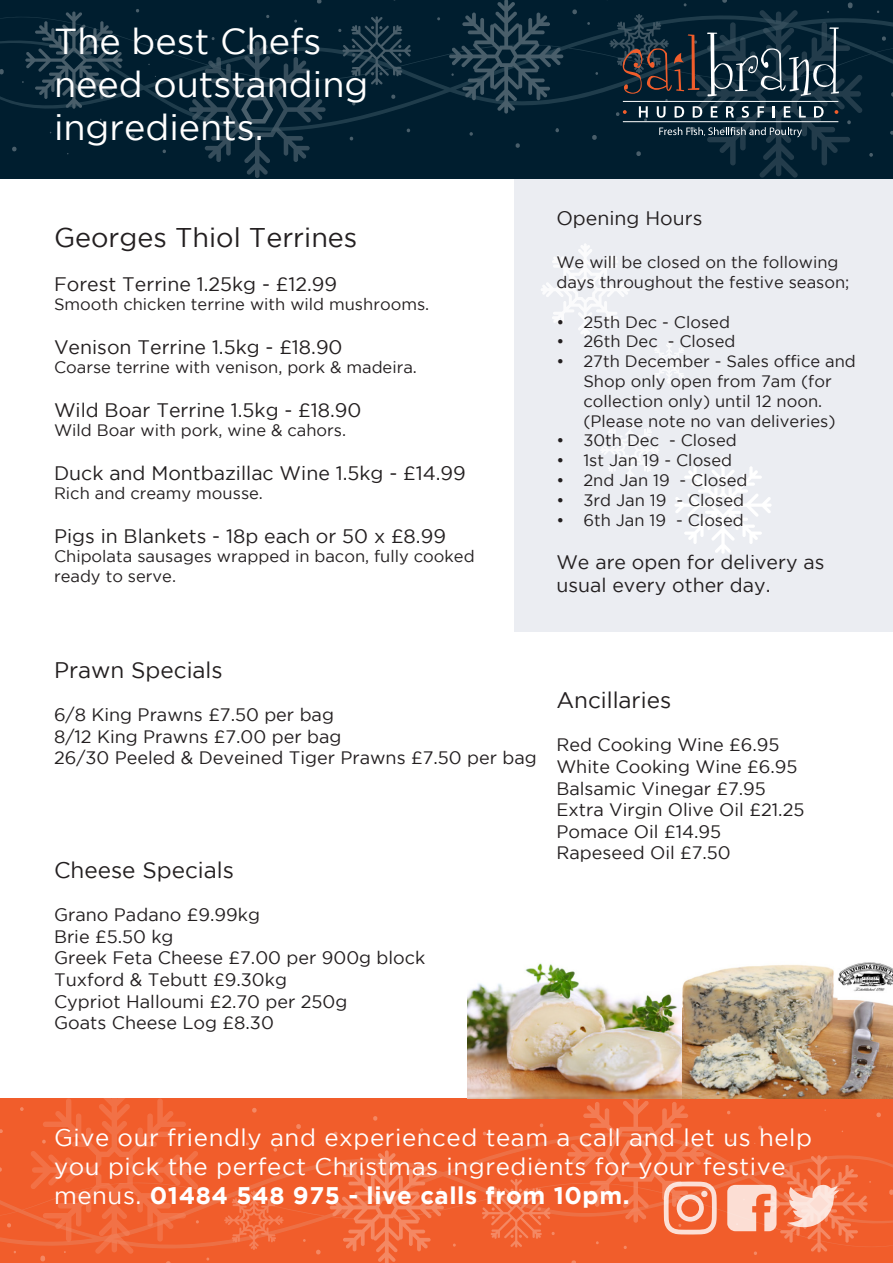
<style>
.page{position:relative;width:893px;height:1263px;background:#fff}
.page>*{position:absolute;margin:0;border:0;box-sizing:border-box;transform-origin:0 0}
.t1{font:36px/43.2px "Gotham";color:#fff}
.t2{font:27px "Gotham";color:#231f20}
.t3{font:24px/28.8px "Gotham";letter-spacing:.025em;color:#fff}
.t4{font:22.5px "Gotham";color:#231f20}
.t5{font:19.5px/23.4px "Gotham";color:#231f20}
.t6{font:18px "Gotham";color:#231f20}
.t7{font:16.5px/19.8px "Gotham";color:#231f20}
.s1{font-weight:700}
</style>
<div class="page">
<div style="left:514px;top:178px;width:379px;height:453px;background:#ebedf2"></div>
<div style="left:0;top:0;width:893px;height:178px;background:#001e2f"></div>
<div style="left:0;top:1099px;width:893px;height:164px;background:#f15d2b"></div>
<svg style="left:0;top:14px;width:893px;height:119px"></svg>
<svg style="left:22px;top:11px;width:101px;height:98px"></svg>
<svg style="left:351px;top:102px;width:5px;height:3px"></svg>
<svg style="left:406px;top:129px;width:5px;height:3px"></svg>
<svg style="left:469px;top:132px;width:4px;height:4px"></svg>
<svg style="left:449px;top:0;width:114px;height:114px"></svg>
<svg style="left:437px;top:17px;width:4px;height:3px"></svg>
<svg style="left:160px;top:122px;width:4px;height:3px"></svg>
<svg style="left:189px;top:37px;width:137px;height:141px"></svg>
<svg style="left:266px;top:15px;width:4px;height:3px"></svg>
<svg style="left:338px;top:16px;width:73px;height:69px"></svg>
<svg style="left:555px;top:128px;width:4px;height:4px"></svg>
<svg style="left:890px;top:92px;width:3px;height:5px"></svg>
<svg style="left:131px;top:134px;width:4px;height:4px"></svg>
<svg style="left:0;top:69px;width:4px;height:5px"></svg>
<svg style="left:391px;top:95px;width:5px;height:4px"></svg>
<svg style="left:317px;top:0;width:5px;height:4px"></svg>
<svg style="left:294px;top:20px;width:4px;height:3px"></svg>
<svg style="left:572px;top:9px;width:5px;height:5px"></svg>
<svg style="left:515px;top:143px;width:5px;height:5px"></svg>
<svg style="left:869px;top:153px;width:4px;height:4px"></svg>
<svg style="left:881px;top:36px;width:6px;height:5px"></svg>
<svg style="left:12px;top:147px;width:5px;height:4px"></svg>
<svg style="left:0;top:1131px;width:893px;height:119px"></svg>
<svg style="left:224px;top:1190px;width:60px;height:60px"></svg>
<svg style="left:537px;top:1158px;width:4px;height:4px"></svg>
<svg style="left:482px;top:1131px;width:5px;height:4px"></svg>
<svg style="left:419px;top:1128px;width:5px;height:4px"></svg>
<svg style="left:294px;top:1189px;width:4px;height:3px"></svg>
<svg style="left:330px;top:1150px;width:114px;height:113px"></svg>
<svg style="left:452px;top:1243px;width:4px;height:3px"></svg>
<svg style="left:729px;top:1139px;width:4px;height:3px"></svg>
<svg style="left:623px;top:1246px;width:4px;height:3px"></svg>
<svg style="left:482px;top:1179px;width:73px;height:68px"></svg>
<svg style="left:273px;top:1148px;width:5px;height:4px"></svg>
<svg style="left:245px;top:1142px;width:4px;height:3px"></svg>
<svg style="left:333px;top:1132px;width:5px;height:4px"></svg>
<svg style="left:252px;top:1108px;width:5px;height:4px"></svg>
<svg style="left:0;top:1167px;width:3px;height:5px"></svg>
<svg style="left:758px;top:1126px;width:4px;height:4px"></svg>
<svg style="left:889px;top:1189px;width:4px;height:6px"></svg>
<svg style="left:497px;top:1165px;width:5px;height:4px"></svg>
<svg style="left:539px;top:1123px;width:5px;height:4px"></svg>
<svg style="left:571px;top:1260px;width:5px;height:3px"></svg>
<svg style="left:595px;top:1241px;width:4px;height:3px"></svg>
<svg style="left:316px;top:1250px;width:5px;height:4px"></svg>
<svg style="left:373px;top:1116px;width:5px;height:4px"></svg>
<svg style="left:296px;top:1124px;width:5px;height:5px"></svg>
<svg style="left:20px;top:1107px;width:4px;height:4px"></svg>
<svg style="left:6px;top:1223px;width:6px;height:4px"></svg>
<svg style="left:30px;top:1098px;width:180px;height:165px"></svg>
<svg style="left:876px;top:1112px;width:5px;height:5px"></svg>
<svg style="left:727px;top:1155px;width:144px;height:100px"></svg>
<svg style="left:567px;top:1099px;width:150px;height:135px"></svg>
<svg style="left:675px;top:457px;width:97px;height:97px"></svg>
<svg style="left:600px;top:421px;width:59px;height:59px"></svg>
<svg style="left:650px;top:342px;width:39px;height:42px"></svg>
<svg style="left:541px;top:244px;width:89px;height:92px"></svg>
<img style="left:468px;top:962px;width:425px;height:137px">
<svg style="left:587px;top:0;width:276px;height:178px"></svg>
<p class="t1" style="left:54px;top:19px;width:316px">The best Chefs need outstanding ingredients.</p>
<p class="t2" style="left:54px;top:223px;width:305px">Georges Thiol Terrines</p>
<p class="t5" style="left:54px;top:272px;width:285px">Forest Terrine 1.25kg - £12.99</p>
<p class="t7" style="left:54px;top:294px;width:377px">Smooth chicken terrine with wild mushrooms.</p>
<p class="t5" style="left:54px;top:335px;width:290px">Venison Terrine 1.5kg - £18.90</p>
<p class="t7" style="left:54px;top:357px;width:364px">Coarse terrine with venison, pork &amp; madeira.</p>
<p class="t5" style="left:54px;top:398px;width:309px">Wild Boar Terrine 1.5kg - £18.90</p>
<p class="t7" style="left:54px;top:420px;width:294px">Wild Boar with pork, wine &amp; cahors.</p>
<p class="t5" style="left:54px;top:461px;width:413px">Duck and Montbazillac Wine 1.5kg - £14.99</p>
<p class="t7" style="left:54px;top:483px;width:211px">Rich and creamy mousse.</p>
<p class="t5" style="left:54px;top:524px;width:393px">Pigs in Blankets - 18p each or 50 x £8.99</p>
<p class="t7" style="left:54px;top:546px;width:422px">Chipolata sausages wrapped in bacon, fully cooked ready to serve.</p>
<p class="t5" style="left:556px;top:206px;width:148px">Opening Hours</p>
<p class="t7" style="left:556px;top:252px;width:295px">We will be closed on the following days throughout the festive season;</p>
<p class="t7" style="left:556px;top:311px;width:175px">• 25th Dec - Closed</p>
<p class="t7" style="left:556px;top:331px;width:181px">• 26th Dec - Closed</p>
<p class="t7" style="left:556px;top:351px;width:301px;text-align:center">• 27th December - Sales office and<br>Shop only open from 7am (for collection only) until 12 noon. (Please note no van deliveries)</p>
<p class="t7" style="left:556px;top:430px;width:182px">• 30th Dec - Closed</p>
<p class="t7" style="left:556px;top:450px;width:177px">• 1st Jan 19 - Closed</p>
<p class="t7" style="left:556px;top:470px;width:193px">• 2nd Jan 19 - Closed</p>
<p class="t7" style="left:556px;top:490px;width:189px">• 3rd Jan 19 - Closed</p>
<p class="t7" style="left:556px;top:509px;width:189px">• 6th Jan 19 - Closed</p>
<p class="t5" style="left:556px;top:550px;width:270px">We are open for delivery as usual every other day.</p>
<p class="t4" style="left:54px;top:658px;width:170px">Prawn Specials</p>
<p class="t6" style="left:54px;top:705px;width:281px">6/8 King Prawns £7.50 per bag</p>
<p class="t6" style="left:54px;top:726px;width:289px">8/12 King Prawns £7.00 per bag</p>
<p class="t6" style="left:54px;top:748px;width:484px">26/30 Peeled &amp; Deveined Tiger Prawns £7.50 per bag</p>
<p class="t4" style="left:54px;top:857px;width:181px">Cheese Specials</p>
<p class="t6" style="left:54px;top:905px;width:208px">Grano Padano £9.99kg</p>
<p class="t6" style="left:54px;top:926px;width:121px">Brie £5.50 kg</p>
<p class="t6" style="left:54px;top:948px;width:373px">Greek Feta Cheese £7.00 per 900g block</p>
<p class="t6" style="left:54px;top:969px;width:234px">Tuxford &amp; Tebutt £9.30kg</p>
<p class="t6" style="left:54px;top:991px;width:295px">Cypriot Halloumi £2.70 per 250g</p>
<p class="t6" style="left:54px;top:1013px;width:221px">Goats Cheese Log £8.30</p>
<p class="t4" style="left:556px;top:688px;width:116px">Ancillaries</p>
<p class="t6" style="left:556px;top:735px;width:225px">Red Cooking Wine £6.95</p>
<p class="t6" style="left:556px;top:757px;width:243px">White Cooking Wine £6.95</p>
<p class="t6" style="left:556px;top:778px;width:211px">Balsamic Vinegar £7.95</p>
<p class="t6" style="left:556px;top:800px;width:250px">Extra Virgin Olive Oil £21.25</p>
<p class="t6" style="left:556px;top:821px;width:166px">Pomace Oil £14.95</p>
<p class="t6" style="left:556px;top:843px;width:176px">Rapeseed Oil £7.50</p>
<p class="t3" style="left:54px;top:1123px;width:760px">Give our friendly and experienced team a call and let us help you pick the perfect Christmas ingredients for your festive menus. <span class="s1">01484 548 975 - live calls from 10pm.</span></p>
</div>
